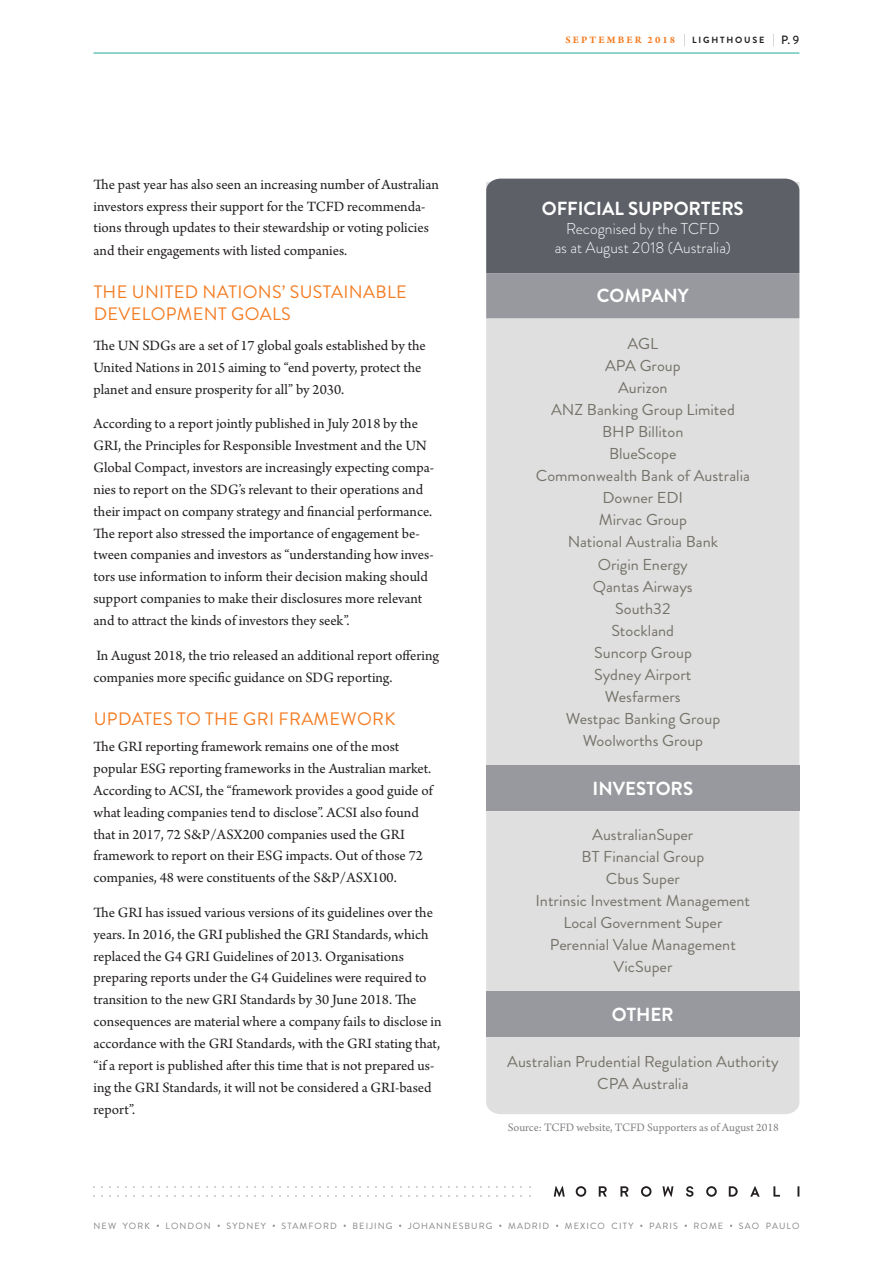
<style>
.page{position:relative;width:893px;height:1263px;background:#fff}
.page>*{position:absolute;margin:0;border:0;box-sizing:border-box;transform-origin:0 0}
.t1{font:700 18.9px "Brandon Grotesque";color:#fff}
.Subhead_02{font:18px/21.8px "Brandon Grotesque";letter-spacing:.02em;color:#f47d23}
.t2{font:15.75px/22px "Brandon Grotesque";color:#757268;text-align:center}
.t3{font:300 15.75px/18.9px "Brandon Grotesque";color:#fff;text-align:center}
.Body_Copy{font:15px/21.9px "Arno Pro";color:#231f20}
.Body_Copy-2{font:12px "Arno Pro";color:#808285}
.t4{font:700 10.5px "Arno Pro";letter-spacing:.2em;color:#f47d23}
.t5{font:9px "Brandon Grotesque";letter-spacing:.12em;color:#808285}
.s1{font-family:"Brandon Grotesque";font-weight:100;font-size:12px;color:#231f20}
.s2{font-family:"Brandon Grotesque";font-size:9px;color:#231f20}
.s3{font-family:"Brandon Grotesque";font-weight:500;font-size:12px;color:#231f20}
</style>
<div class="page">
<svg style="left:797px;top:1186px;width:2px;height:10px"></svg>
<svg style="left:662px;top:1186px;width:11px;height:11px"></svg>
<svg style="left:599px;top:1186px;width:8px;height:10px"></svg>
<svg style="left:620px;top:1186px;width:8px;height:10px"></svg>
<svg style="left:750px;top:1186px;width:10px;height:11px"></svg>
<svg style="left:686px;top:1186px;width:7px;height:11px"></svg>
<svg style="left:773px;top:1186px;width:7px;height:10px"></svg>
<svg style="left:576px;top:1186px;width:10px;height:11px"></svg>
<svg style="left:641px;top:1186px;width:10px;height:11px"></svg>
<svg style="left:706px;top:1186px;width:11px;height:11px"></svg>
<svg style="left:729px;top:1186px;width:9px;height:10px"></svg>
<svg style="left:554px;top:1186px;width:11px;height:11px"></svg>
<hr style="left:94px;top:52px;width:705px;height:2px;background:#6bc5bd">
<div style="left:486px;top:318px;width:313px;height:796px;background:#dfdfe0"></div>
<div style="left:486px;top:179px;width:313px;height:94px;background:#5d6067"></div>
<div style="left:486px;top:273px;width:313px;height:45px;background:#98999e"></div>
<div style="left:486px;top:766px;width:313px;height:45px;background:#98999e"></div>
<div style="left:486px;top:991px;width:313px;height:46px;background:#98999e"></div>
<p class="Body_Copy" style="left:94px;top:174px;width:347px">The past year has also seen an increasing number of Australian investors express their support for the TCFD recommenda&shy;tions through updates to their stewardship or voting policies and their engagements with listed companies.</p>
<p class="Subhead_02" style="left:94px;top:281px;width:315px">THE UNITED NATIONS’ SUSTAINABLE<br>DEVELOPMENT GOALS</p>
<p class="Body_Copy" style="left:94px;top:335px;width:334px">The UN SDGs are a set of 17 global goals established by the<br>United Nations in 2015 aiming to “end poverty, protect the planet and ensure prosperity for all” by 2030.</p>
<p class="Body_Copy" style="left:94px;top:414px;width:342px">According to a report jointly published in July 2018 by the GRI, the Principles for Responsible Investment and the UN Global Compact, investors are increasingly expecting compa&shy;nies to report on the SDG’s relevant to their operations and their impact on company strategy and financial performance.<br>The report also stressed the importance of engagement be&shy;tween companies and investors as “understanding how inves&shy;tors use information to inform their decision making should support companies to make their disclosures more relevant and to attract the kinds of investors they seek”.</p>
<p class="Body_Copy" style="left:94px;top:644px;width:347px;line-height:22.6px">In August 2018, the trio released an additional report offering companies more specific guidance on SDG reporting.</p>
<p class="Subhead_02" style="left:94px;top:708px;width:303px">UPDATES TO THE GRI FRAMEWORK</p>
<p class="Body_Copy" style="left:94px;top:736px;width:341px">The GRI reporting framework remains one of the most popular ESG reporting frameworks in the Australian market.<br>According to ACSI, the “framework provides a good guide of what leading companies tend to disclose”. ACSI also found that in 2017, 72 S&amp;P/ASX200 companies used the GRI framework to report on their ESG impacts. Out of those 72 companies, 48 were constituents of the S&amp;P/ASX100.</p>
<p class="Body_Copy" style="left:94px;top:902px;width:350px">The GRI has issued various versions of its guidelines over the years. In 2016, the GRI published the GRI Standards, which replaced the G4 GRI Guidelines of 2013. Organisations preparing reports under the G4 Guidelines were required to transition to the new GRI Standards by 30 June 2018. The consequences are material where a company fails to disclose in accordance with the GRI Standards, with the GRI stating that, “if a report is published after this time that is not prepared us&shy;ing the GRI Standards, it will not be considered a GRI-based report”.</p>
<p class="t4" style="left:565px;top:34px;width:235px">SEPTEMBER 2018 <span class="s1">|</span> <span class="s2">LIGHTHOUSE</span> <span class="s1">|</span> <span class="s3">P. 9</span></p>
<p class="t1" style="left:542px;top:195px;width:203px">OFFICIAL SUPPORTERS</p>
<p class="t3" style="left:555px;top:219px;width:178px">Recognised by the TCFD<br>as at August 2018 (Australia)</p>
<p class="t1" style="left:597px;top:283px;width:93px">COMPANY</p>
<p class="t2" style="left:536px;top:332px;width:215px">AGL<br>APA Group<br>Aurizon<br>ANZ Banking Group Limited<br>BHP Billiton<br>BlueScope<br>Commonwealth Bank of Australia<br>Downer EDI<br>Mirvac Group<br>National Australia Bank<br>Origin Energy<br>Qantas Airways<br>South32<br>Stockland<br>Suncorp Group<br>Sydney Airport<br>Wesfarmers<br>Westpac Banking Group<br>Woolworths Group</p>
<p class="t1" style="left:593px;top:775px;width:102px">INVESTORS</p>
<p class="t2" style="left:535px;top:823px;width:216px">AustralianSuper<br>BT Financial Group<br>Cbus Super<br>Intrinsic Investment Management<br>Local Government Super<br>Perennial Value Management<br>VicSuper</p>
<p class="t1" style="left:612px;top:1001px;width:63px">OTHER</p>
<p class="t2" style="left:507px;top:1051px;width:273px">Australian Prudential Regulation Authority<br>CPA Australia</p>
<p class="Body_Copy-2" style="left:508px;top:1120px;width:273px">Source: TCFD website, TCFD Supporters as of August 2018</p>
<p class="t5" style="left:94px;top:1219px;width:58px">NEW YORK</p>
<p class="t5" style="left:166px;top:1219px;width:47px">LONDON</p>
<p class="t5" style="left:227px;top:1219px;width:41px">SYDNEY</p>
<p class="t5" style="left:282px;top:1219px;width:57px">STAMFORD</p>
<p class="t5" style="left:353px;top:1219px;width:41px">BEIJING</p>
<p class="t5" style="left:408px;top:1219px;width:86px">JOHANNESBURG</p>
<p class="t5" style="left:508px;top:1219px;width:43px">MADRID</p>
<p class="t5" style="left:565px;top:1219px;width:70px">MEXICO CITY</p>
<p class="t5" style="left:649px;top:1219px;width:30px">PARIS</p>
<p class="t5" style="left:694px;top:1219px;width:31px">ROME</p>
<p class="t5" style="left:739px;top:1219px;width:62px">SAO PAULO</p>
</div>
